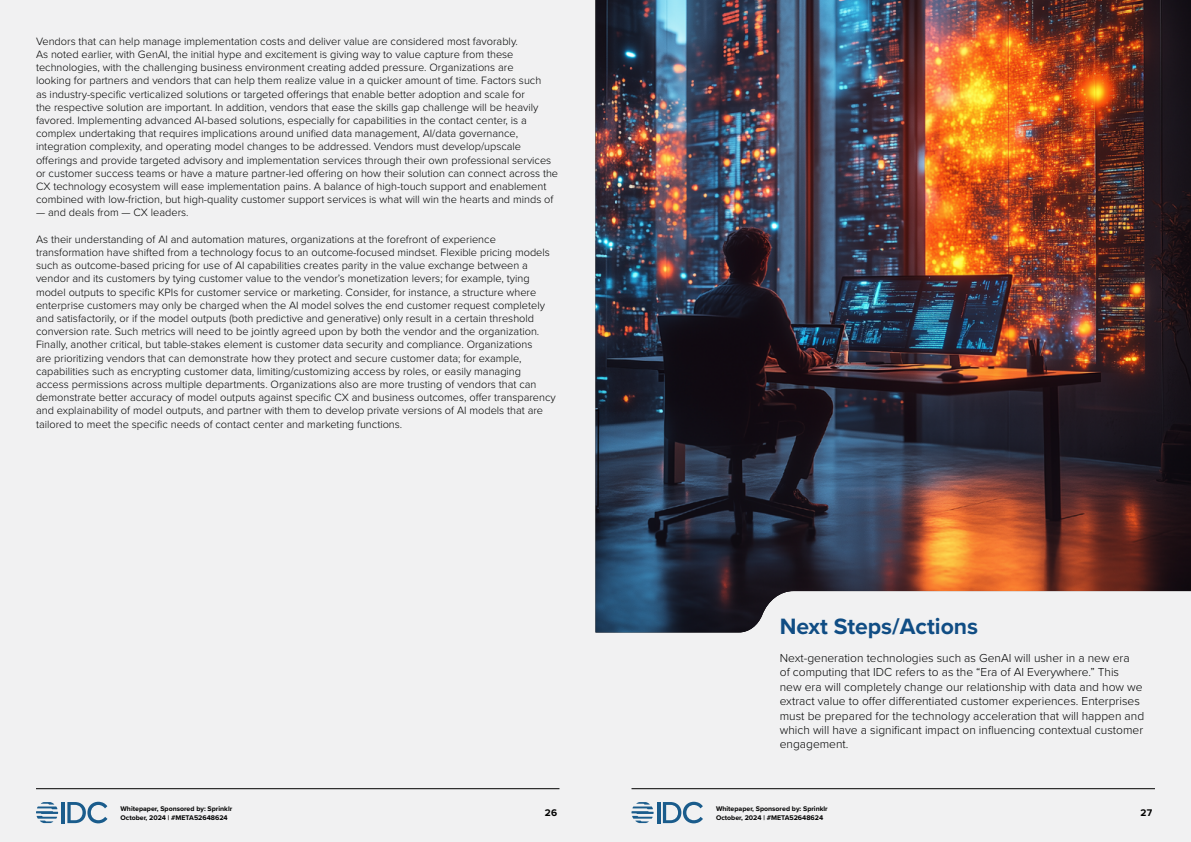
<style>
.page{position:relative;width:1191px;height:842px;background:#f1f1f2}
.page>*{position:absolute;margin:0;border:0;box-sizing:border-box;transform-origin:0 0}
.t1{font:700 23px "Proxima Nova";color:#104d84}
.t2{font:300 12px/14.4px "Proxima Nova";color:#000101}
.t3{font:300 11px/13.2px "Proxima Nova";color:#000101}
.t4{font:700 10px "Proxima Nova";color:#000}
.t5{font:700 7px/8.4px "Proxima Nova";color:#000}
</style>
<div class="page">
<hr style="left:61px;top:802px;width:4px;height:21px;background:#1a5c8c">
<svg style="left:67px;top:802px;width:40px;height:21px"></svg>
<svg style="left:36px;top:802px;width:22px;height:21px"></svg>
<hr style="left:657px;top:802px;width:3px;height:21px;background:#1a5c8c">
<svg style="left:663px;top:802px;width:40px;height:21px"></svg>
<svg style="left:631px;top:802px;width:22px;height:21px"></svg>
<hr style="left:36px;top:788px;width:523px;height:1px;background:#000">
<hr style="left:631px;top:788px;width:524px;height:1px;background:#000">
<img style="left:595px;top:0;width:596px;height:632px">
<p class="t3" style="left:36px;top:34px;width:524px">Vendors that can help manage implementation costs and deliver value are considered most favorably.<br>As noted earlier, with GenAI, the initial hype and excitement is giving way to value capture from these technologies, with the challenging business environment creating added pressure. Organizations are<br>looking for partners and vendors that can help them realize value in a quicker amount of time. Factors such<br>as industry-specific verticalized solutions or targeted offerings that enable better adoption and scale for<br>the respective solution are important. In addition, vendors that ease the skills gap challenge will be heavily favored. Implementing advanced AI-based solutions, especially for capabilities in the contact center, is a complex undertaking that requires implications around unified data management, AI/data governance, integration complexity, and operating model changes to be addressed. Vendors must develop/upscale offerings and provide targeted advisory and implementation services through their own professional services or customer success teams or have a mature partner-led offering on how their solution can connect across the CX technology ecosystem will ease implementation pains. A balance of high-touch support and enablement combined with low-friction, but high-quality customer support services is what will win the hearts and minds of</p>
<p class="t3" style="left:36px;top:205px;width:154px">— and deals from — CX leaders.</p>
<p class="t3" style="left:36px;top:232px;width:521px">As their understanding of AI and automation matures, organizations at the forefront of experience transformation have shifted from a technology focus to an outcome-focused mindset. Flexible pricing models such as outcome-based pricing for use of AI capabilities creates parity in the value exchange between a vendor and its customers by tying customer value to the vendor’s monetization levers; for example, tying model outputs to specific KPIs for customer service or marketing. Consider, for instance, a structure where enterprise customers may only be charged when the AI model solves the end customer request completely and satisfactorily, or if the model outputs (both predictive and generative) only result in a certain threshold conversion rate. Such metrics will need to be jointly agreed upon by both the vendor and the organization.<br>Finally, another critical, but table-stakes element is customer data security and compliance. Organizations<br>are prioritizing vendors that can demonstrate how they protect and secure customer data; for example, capabilities such as encrypting customer data, limiting/customizing access by roles, or easily managing access permissions across multiple departments. Organizations also are more trusting of vendors that can demonstrate better accuracy of model outputs against specific CX and business outcomes, offer transparency and explainability of model outputs, and partner with them to develop private versions of AI models that are tailored to meet the specific needs of contact center and marketing functions.</p>
<h1 class="t1" style="left:780px;top:609px;width:200px">Next Steps/Actions</h1>
<p class="t2" style="left:780px;top:650px;width:366px">Next-generation technologies such as GenAI will usher in a new era<br>of computing that IDC refers to as the “Era of AI Everywhere.” This<br>new era will completely change our relationship with data and how we extract value to offer differentiated customer experiences. Enterprises must be prepared for the technology acceleration that will happen and which will have a significant impact on influencing contextual customer engagement.</p>
<p class="t5" style="left:120px;top:804px;width:113px">Whitepaper, Sponsored by: Sprinklr<br>October, 2024 | #META52648624</p>
<p class="t5" style="left:716px;top:804px;width:113px">Whitepaper, Sponsored by: Sprinklr<br>October, 2024 | #META52648624</p>
<p class="t4" style="left:545px;top:805px;width:14px">26</p>
<p class="t4" style="left:1140px;top:805px;width:13px">27</p>
</div>
